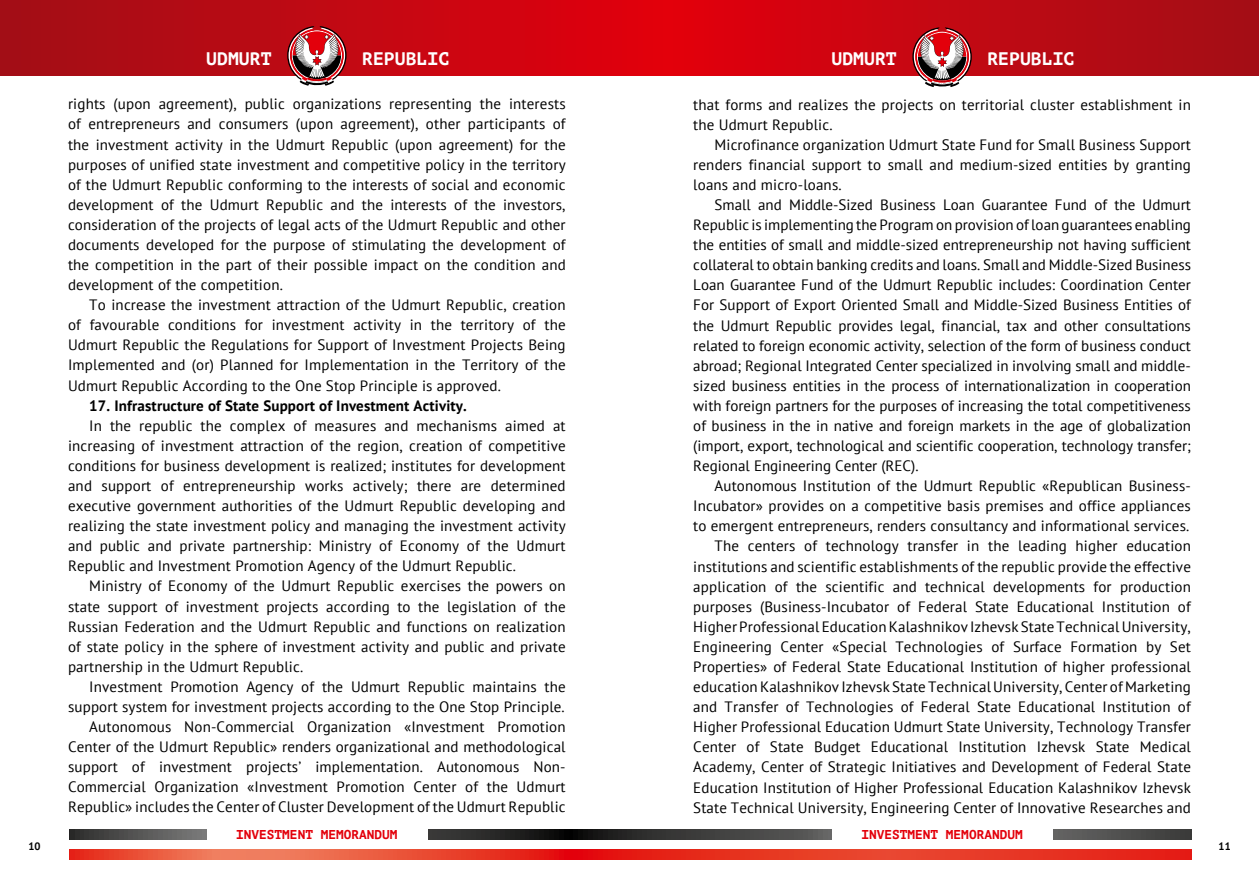
<style>
.page{position:relative;width:1259px;height:893px;background:#fff}
.page>*{position:absolute;margin:0;border:0;box-sizing:border-box;transform-origin:0 0}
.t1{font:700 18.15px "PT Mono";color:#fff}
.t2{font:15px/20.1px "PT Sans";letter-spacing:.01em;color:#000;text-align:justify}
.t3{font:700 15px "PT Sans";letter-spacing:.01em;color:#000}
.t4{font:700 12.75px "PT Mono";color:#e3000b}
.t5{font:700 10.65px "PT Sans";color:#000}
</style>
<div class="page">
<svg style="left:69px;top:850px;width:1122px;height:9px;background:#e83e2c"></svg>
<svg style="left:69px;top:829px;width:1122px;height:10px;background:#3f3f3e"></svg>
<div style="left:207px;top:806px;width:220px;height:41px;background:#fff"></div>
<div style="left:832px;top:806px;width:220px;height:41px;background:#fff"></div>
<svg style="left:0;top:0;width:1259px;height:75px;background:#c10711"></svg>
<svg style="left:287px;top:26px;width:59px;height:60px"></svg>
<svg style="left:912px;top:27px;width:59px;height:60px"></svg>
<p class="t1" style="left:206px;top:48px;width:67px">UDMURT</p>
<p class="t1" style="left:362px;top:48px;width:89px">REPUBLIC</p>
<p class="t1" style="left:831px;top:48px;width:67px">UDMURT</p>
<p class="t1" style="left:987px;top:48px;width:89px">REPUBLIC</p>
<p class="t2" style="left:68px;top:94px;width:499px">rights (upon agreement), public organizations representing the interests of entrepreneurs and consumers (upon agreement), other participants of the investment activity in the Udmurt Republic (upon agreement) for the purposes of unified state investment and competitive policy in the territory of the Udmurt Republic conforming to the interests of social and economic development of the Udmurt Republic and the interests of the investors, consideration of the projects of legal acts of the Udmurt Republic and other documents developed for the purpose of stimulating the development of the competition in the part of their possible impact on the condition and development of the competition.</p>
<p class="t2" style="left:68px;top:295px;width:499px;text-indent:21px">To increase the investment attraction of the Udmurt Republic, creation of favourable conditions for investment activity in the territory of the Udmurt Republic the Regulations for Support of Investment Projects Being Implemented and (or) Planned for Implementation in the Territory of the Udmurt Republic According to the One Stop Principle is approved.</p>
<p class="t3" style="left:89px;top:395px;width:379px">17. Infrastructure of State Support of Investment Activity.</p>
<p class="t2" style="left:68px;top:415px;width:499px;text-indent:21px">In the republic the complex of measures and mechanisms aimed at increasing of investment attraction of the region, creation of competitive conditions for business development is realized; institutes for development and support of entrepreneurship works actively; there are determined executive government authorities of the Udmurt Republic developing and realizing the state investment policy and managing the investment activity and public and private partnership: Ministry of Economy of the Udmurt Republic and Investment Promotion Agency of the Udmurt Republic.</p>
<p class="t2" style="left:68px;top:576px;width:499px;text-indent:21px">Ministry of Economy of the Udmurt Republic exercises the powers on state support of investment projects according to the legislation of the Russian Federation and the Udmurt Republic and functions on realization of state policy in the sphere of investment activity and public and private partnership in the Udmurt Republic.</p>
<p class="t2" style="left:68px;top:676px;width:499px;text-align:right">Investment Promotion Agency of the Udmurt Republic maintains the support system for investment projects according to the One Stop Principle.<br>Autonomous Non-Commercial Organization «Investment Promotion Center of the Udmurt Republic» renders organizational and methodological support of investment projects’ implementation. Autonomous Non-Commercial Organization «Investment Promotion Center of the Udmurt Republic» includes the Center of Cluster Development of the Udmurt Republic</p>
<p class="t2" style="left:693px;top:94px;width:499px">that forms and realizes the projects on territorial cluster establishment in the Udmurt Republic.</p>
<p class="t2" style="left:693px;top:134px;width:499px;text-indent:21px">Microfinance organization Udmurt State Fund for Small Business Support renders financial support to small and medium-sized entities by granting loans and micro-loans.</p>
<p class="t2" style="left:693px;top:194px;width:499px;text-indent:21px">Small and Middle-Sized Business Loan Guarantee Fund of the Udmurt Republic is implementing the Program on provision of loan guarantees enabling the entities of small and middle-sized entrepreneurship not having sufficient collateral to obtain banking credits and loans. Small and Middle-Sized Business Loan Guarantee Fund of the Udmurt Republic includes: Coordination Center For Support of Export Oriented Small and Middle-Sized Business Entities of the Udmurt Republic provides legal, financial, tax and other consultations related to foreign economic activity, selection of the form of business conduct abroad; Regional Integrated Center specialized in involving small and middle&shy;sized business entities in the process of internationalization in cooperation with foreign partners for the purposes of increasing the total competitiveness of business in the in native and foreign markets in the age of globalization (import, export, technological and scientific cooperation, technology transfer; Regional Engineering Center (REC).</p>
<p class="t2" style="left:693px;top:475px;width:499px;text-align:right">Autonomous Institution of the Udmurt Republic «Republican Business-Incubator» provides on a competitive basis premises and office appliances to emergent entrepreneurs, renders consultancy and informational services.<br>The centers of technology transfer in the leading higher education institutions and scientific establishments of the republic provide the effective application of the scientific and technical developments for production purposes (Business-Incubator of Federal State Educational Institution of Higher Professional Education Kalashnikov Izhevsk State Technical University, Engineering Center «Special Technologies of Surface Formation by Set Properties» of Federal State Educational Institution of higher professional education Kalashnikov Izhevsk State Technical University, Center of Marketing and Transfer of Technologies of Federal State Educational Institution of Higher Professional Education Udmurt State University, Technology Transfer Center of State Budget Educational Institution Izhevsk State Medical Academy, Center of Strategic Initiatives and Development of Federal State Education Institution of Higher Professional Education Kalashnikov Izhevsk State Technical University, Engineering Center of Innovative Researches and</p>
<p class="t4" style="left:236px;top:827px;width:163px">INVESTMENT MEMORANDUM</p>
<p class="t4" style="left:861px;top:827px;width:163px">INVESTMENT MEMORANDUM</p>
<p class="t5" style="left:29px;top:840px;width:14px">10</p>
<p class="t5" style="left:1218px;top:840px;width:14px">11</p>
</div>
